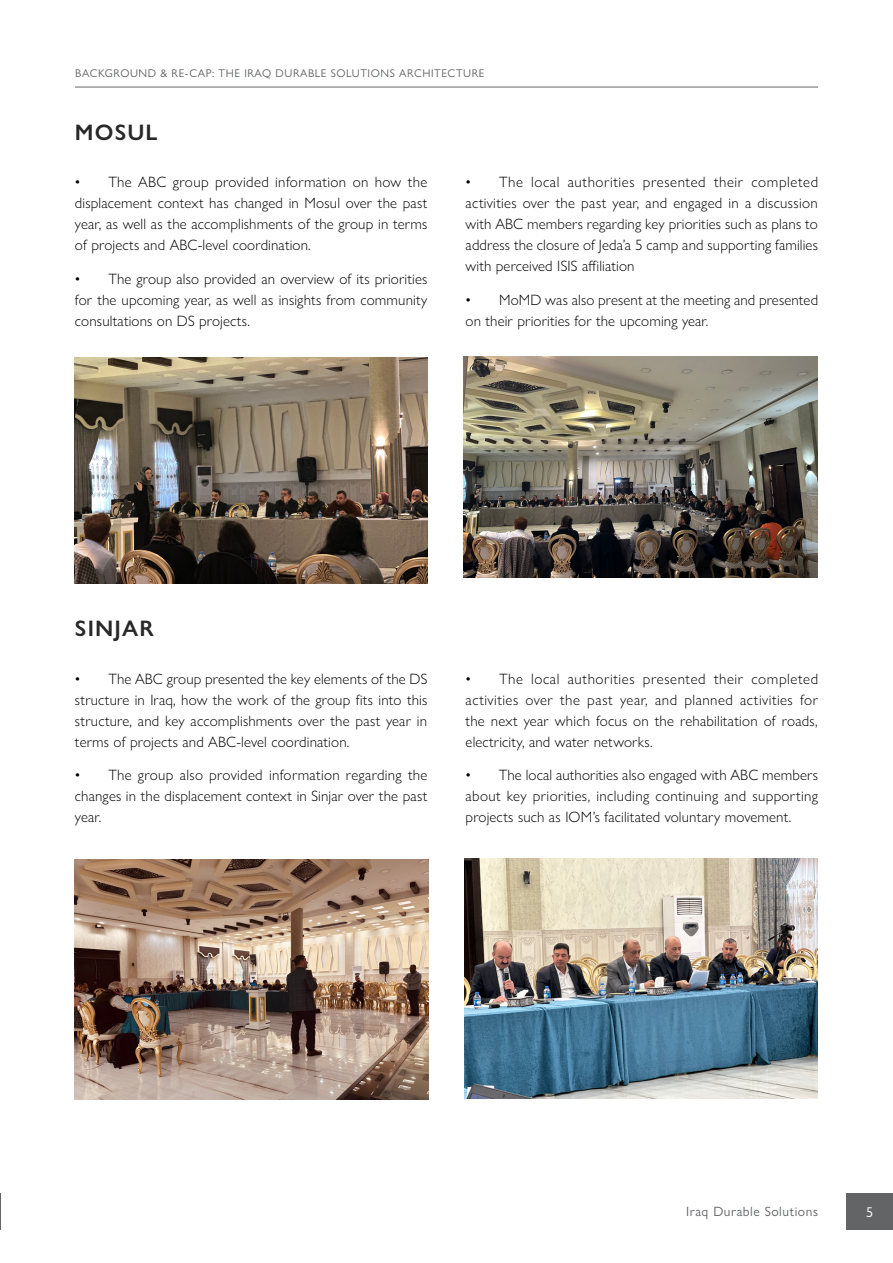
<style>
.page{position:relative;width:893px;height:1263px;background:#fff}
.page>*{position:absolute;margin:0;border:0;box-sizing:border-box;transform-origin:0 0}
.t1{font:600 22.5px "Gill Sans Nova";letter-spacing:.05em;color:#292829}
.t2{font:300 15px/21px "Gill Sans Nova";letter-spacing:.01em;color:#000;text-align:justify}
.t3{font:14.25px "Gill Sans Nova";color:#fff}
.t4{font:13.5px "Gill Sans Nova";letter-spacing:.04em;color:#636466}
.t5{font:11.25px "Gill Sans Nova";letter-spacing:.05em;color:#636466}
.s1{font-weight:400}
</style>
<div class="page">
<hr style="left:75px;top:87px;width:743px;height:1px;background:#636466">
<div style="left:847px;top:1193px;width:46px;height:36px;background:#636466"></div>
<hr style="left:0;top:1193px;width:1px;height:36px;background:#636466">
<img style="left:75px;top:358px;width:352px;height:225px">
<img style="left:464px;top:357px;width:354px;height:220px">
<img style="left:75px;top:859px;width:353px;height:240px">
<img style="left:465px;top:858px;width:353px;height:241px">
<p class="t5" style="left:75px;top:67px;width:411px">BACKGROUND &amp; RE-CAP: THE IRAQ DURABLE SOLUTIONS ARCHITECTURE</p>
<h1 class="t1" style="left:75px;top:118px;width:84px">MOSUL</h1>
<p class="t2" style="left:75px;top:172px;width:354px"><span class="s1">•</span> The ABC group provided information on how the displacement context has changed in Mosul over the past year, as well as the accomplishments of the group in terms of projects and ABC-level coordination.</p>
<p class="t2" style="left:75px;top:268px;width:354px"><span class="s1">•</span> The group also provided an overview of its priorities for the upcoming year, as well as insights from community consultations on DS projects.</p>
<p class="t2" style="left:466px;top:172px;width:354px"><span class="s1">•</span> The local authorities presented their completed activities over the past year, and engaged in a discussion with ABC members regarding key priorities such as plans to address the closure of Jeda’a 5 camp and supporting families with perceived ISIS affiliation</p>
<p class="t2" style="left:466px;top:289px;width:354px"><span class="s1">•</span> MoMD was also present at the meeting and presented on their priorities for the upcoming year.</p>
<h1 class="t1" style="left:75px;top:614px;width:80px">SINJAR</h1>
<p class="t2" style="left:75px;top:668px;width:354px"><span class="s1">•</span> The ABC group presented the key elements of the DS structure in Iraq, how the work of the group fits into this structure, and key accomplishments over the past year in terms of projects and ABC-level coordination.</p>
<p class="t2" style="left:75px;top:765px;width:354px"><span class="s1">•</span> The group also provided information regarding the changes in the displacement context in Sinjar over the past year.</p>
<p class="t2" style="left:466px;top:668px;width:354px"><span class="s1">•</span> The local authorities presented their completed activities over the past year, and planned activities for the next year which focus on the rehabilitation of roads, electricity, and water networks.</p>
<p class="t2" style="left:466px;top:765px;width:354px"><span class="s1">•</span> The local authorities also engaged with ABC members about key priorities, including continuing and supporting projects such as IOM’s facilitated voluntary movement.</p>
<p class="t4" style="left:686px;top:1203px;width:133px">Iraq Durable Solutions</p>
<p class="t3" style="left:866px;top:1203px;width:9px">5</p>
</div>
